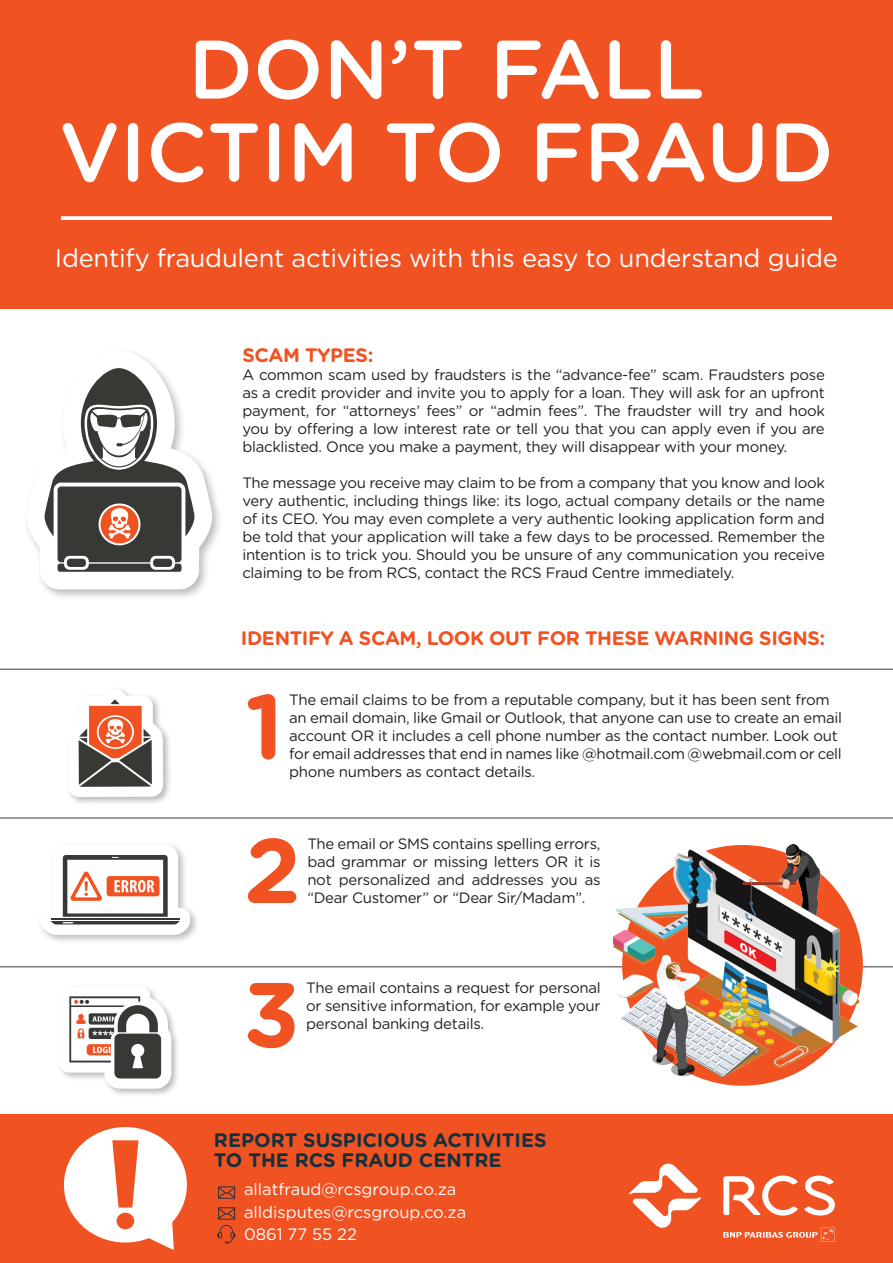
<style>
.page{position:relative;width:893px;height:1263px;background:#fff}
.page>*{position:absolute;margin:0;border:0;box-sizing:border-box;transform-origin:0 0}
.t1{font:700 91.5px "Gotham Rounded";color:#f15222}
.t2{font:500 82.8px/82.8px "Gotham Rounded";color:#fff;text-align:center}
.t3{font:25.5px "Gotham Rounded";letter-spacing:-.01em;color:#fff}
.t4{font:700 19.5px "Gotham Rounded";letter-spacing:-.02em;color:#f15222}
.t5{font:700 19.5px/19.5px "Gotham Rounded";color:#13303d}
.t6{font:16.5px/22.5px "Gotham Rounded";color:#fff}
.t7{font:15px/18px "Gotham Rounded";letter-spacing:-.02em;color:#231f20;text-align:justify}
</style>
<div class="page">
<div style="left:0;top:1114px;width:893px;height:149px;background:#f15222"></div>
<div style="left:0;top:0;width:893px;height:308px;background:#f15222"></div>
<svg style="left:629px;top:1164px;width:206px;height:78px"></svg>
<div style="left:23px;top:347px;width:201px;height:254px;background:#231f20;opacity:.3"></div>
<svg style="left:27px;top:350px;width:185px;height:239px"></svg>
<div style="left:57px;top:984px;width:123px;height:113px;background:#231f20;opacity:.3"></div>
<svg style="left:59px;top:986px;width:112px;height:103px"></svg>
<div style="left:37px;top:841px;width:163px;height:104px;background:#231f20;opacity:.3"></div>
<svg style="left:40px;top:844px;width:150px;height:91px"></svg>
<div style="left:64px;top:1127px;width:123px;height:115px;background:#fff;border-radius:50%"></div>
<svg style="left:112px;top:1140px;width:62px;height:110px"></svg>
<div style="left:117px;top:1213px;width:17px;height:16px;background:#f15222;border-radius:50%"></div>
<div style="left:65px;top:687px;width:107px;height:118px;background:#231f20;opacity:.3"></div>
<svg style="left:67px;top:689px;width:96px;height:108px"></svg>
<hr style="left:0;top:669px;width:893px;height:1px;background:#373935">
<hr style="left:0;top:818px;width:893px;height:1px;background:#373935">
<hr style="left:0;top:966px;width:893px;height:1px;background:#373935">
<svg style="left:61px;top:216px;width:771px;height:4px;fill:#fefefe"></svg>
<svg style="left:217px;top:1225px;width:18px;height:19px"></svg>
<svg style="left:218px;top:1186px;width:17px;height:13px"></svg>
<svg style="left:218px;top:1207px;width:17px;height:12px"></svg>
<img style="left:613px;top:845px;width:246px;height:231px">
<h2 class="t2" style="left:59px;top:24px;width:776px">DON’T FALL<br>VICTIM TO FRAUD</h2>
<h3 class="t3" style="left:55px;top:240px;width:784px">Identify fraudulent activities with this easy to understand guide</h3>
<h3 class="t4" style="left:242px;top:341px;width:133px">SCAM TYPES:</h3>
<p class="t7" style="left:242px;top:365px;width:584px">A common scam used by fraudsters is the “advance-fee” scam. Fraudsters pose as a credit provider and invite you to apply for a loan. They will ask for an upfront payment, for “attorneys’ fees” or “admin fees”. The fraudster will try and hook you by offering a low interest rate or tell you that you can apply even if you are blacklisted. Once you make a payment, they will disappear with your money.</p>
<p class="t7" style="left:242px;top:473px;width:584px">The message you receive may claim to be from a company that you know and look very authentic, including things like: its logo, actual company details or the name of its CEO. You may even complete a very authentic looking application form and be told that your application will take a few days to be processed. Remember the intention is to trick you. Should you be unsure of any communication you receive claiming to be from RCS, contact the RCS Fraud Centre immediately.</p>
<h3 class="t4" style="left:241px;top:624px;width:586px">IDENTIFY A SCAM, LOOK OUT FOR THESE WARNING SIGNS:</h3>
<h1 class="t1" style="left:245px;top:659px;width:40px">1</h1>
<p class="t7" style="left:289px;top:690px;width:554px;text-align:left">The email claims to be from a reputable company, but it has been sent from an email domain, like Gmail or Outlook, that anyone can use to create an email account OR it includes a cell phone number as the contact number. Look out for email addresses that end in names like @hotmail.com @webmail.com or cell phone numbers as contact details.</p>
<h1 class="t1" style="left:244px;top:803px;width:58px">2</h1>
<p class="t7" style="left:307px;top:834px;width:295px">The email or SMS contains spelling errors, bad grammar or missing letters OR it is not personalized and addresses you as “Dear Customer” or “Dear Sir/Madam”.</p>
<h1 class="t1" style="left:243px;top:947px;width:58px">3</h1>
<p class="t7" style="left:306px;top:978px;width:296px">The email contains a request for personal or sensitive information, for example your personal banking details.</p>
<h3 class="t5" style="left:214px;top:1130px;width:334px">REPORT SUSPICIOUS ACTIVITIES<br>TO THE RCS FRAUD CENTRE</h3>
<p class="t6" style="left:244px;top:1177px;width:224px">allatfraud@rcsgroup.co.za alldisputes@rcsgroup.co.za<br>0861 77 55 22</p>
</div>
